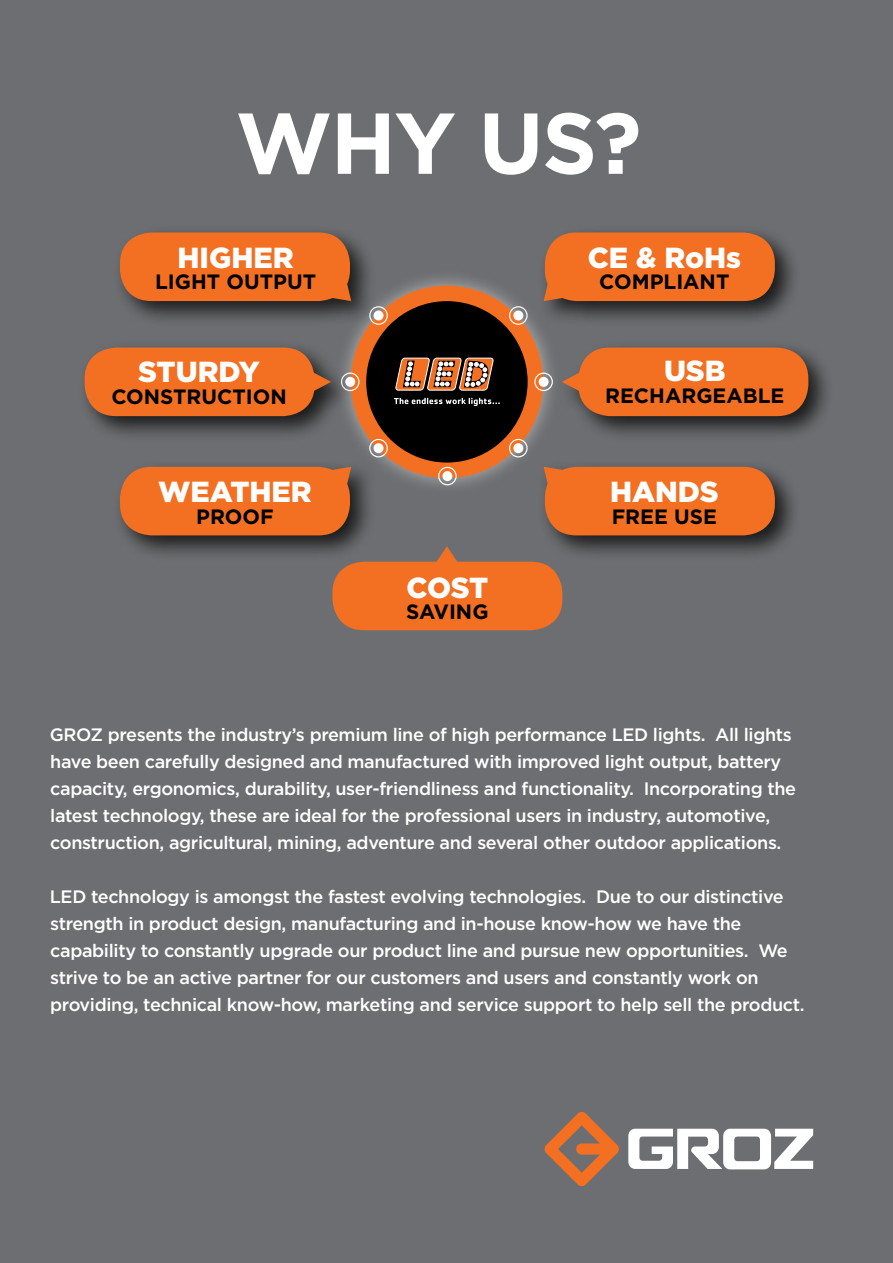
<style>
.page{position:relative;width:893px;height:1263px;background:#6d6e71}
.page>*{position:absolute;margin:0;border:0;box-sizing:border-box;transform-origin:0 0}
.t1{font:700 86.25px "Gotham";color:#fff}
.t2{font:900 28.95px "Gotham";color:#fff}
.t3{font:700 20.7px "Gotham";color:#000}
.t4{font:500 18px/27px "Gotham";letter-spacing:-.02em;color:#fff}
</style>
<div class="page">
<div style="left:77px;top:340px;width:278px;height:103px;background:#000;opacity:.75"></div>
<div style="left:85px;top:348px;width:230px;height:68px;background:#f36f21;border-radius:32px"></div>
<div style="left:557px;top:340px;width:277px;height:103px;background:#000;opacity:.75"></div>
<div style="left:578px;top:348px;width:230px;height:68px;background:#f36f21;border-radius:32px"></div>
<div style="left:538px;top:225px;width:263px;height:103px;background:#000;opacity:.75"></div>
<div style="left:545px;top:232px;width:230px;height:69px;background:#f36f21;border-radius:32px"></div>
<div style="left:538px;top:460px;width:263px;height:102px;background:#000;opacity:.75"></div>
<div style="left:545px;top:467px;width:230px;height:68px;background:#f36f21;border-radius:32px"></div>
<div style="left:113px;top:460px;width:264px;height:102px;background:#000;opacity:.75"></div>
<div style="left:120px;top:467px;width:230px;height:68px;background:#f36f21;border-radius:32px"></div>
<div style="left:113px;top:225px;width:264px;height:103px;background:#000;opacity:.75"></div>
<div style="left:120px;top:232px;width:230px;height:69px;background:#f36f21;border-radius:32px"></div>
<svg style="left:305px;top:271px;width:282px;height:226px"></svg>
<div style="left:332px;top:562px;width:230px;height:68px;background:#f36f21;border-radius:32px"></div>
<svg style="left:430px;top:546px;width:34px;height:16px"></svg>
<svg style="left:628px;top:1129px;width:185px;height:40px"></svg>
<svg style="left:544px;top:1112px;width:75px;height:74px"></svg>
<h1 class="t1" style="left:236px;top:86px;width:407px">WHY US?</h1>
<h2 class="t2" style="left:178px;top:237px;width:118px">HIGHER</h2>
<p class="t3" style="left:155px;top:268px;width:162px">LIGHT OUTPUT</p>
<h2 class="t2" style="left:138px;top:352px;width:123px">STURDY</h2>
<p class="t3" style="left:111px;top:383px;width:177px">CONSTRUCTION</p>
<h2 class="t2" style="left:158px;top:472px;width:155px">WEATHER</h2>
<p class="t3" style="left:196px;top:502px;width:79px">PROOF</p>
<h2 class="t2" style="left:406px;top:567px;width:83px">COST</h2>
<p class="t3" style="left:406px;top:598px;width:84px">SAVING</p>
<h2 class="t2" style="left:588px;top:237px;width:155px">CE &amp; RoHs</h2>
<p class="t3" style="left:599px;top:268px;width:132px">COMPLIANT</p>
<h2 class="t2" style="left:664px;top:351px;width:63px">USB</h2>
<p class="t3" style="left:605px;top:381px;width:181px">RECHARGEABLE</p>
<h2 class="t2" style="left:610px;top:472px;width:110px">HANDS</h2>
<p class="t3" style="left:612px;top:502px;width:107px">FREE USE</p>
<p class="t4" style="left:50px;top:721px;width:748px">GROZ presents the industry’s premium line of high performance LED lights. All lights have been carefully designed and manufactured with improved light output, battery capacity, ergonomics, durability, user-friendliness and functionality. Incorporating the latest technology, these are ideal for the professional users in industry, automotive, construction, agricultural, mining, adventure and several other outdoor applications.</p>
<p class="t4" style="left:50px;top:883px;width:756px">LED technology is amongst the fastest evolving technologies. Due to our distinctive strength in product design, manufacturing and in-house know-how we have the capability to constantly upgrade our product line and pursue new opportunities. We strive to be an active partner for our customers and users and constantly work on providing, technical know-how, marketing and service support to help sell the product.</p>
</div>
